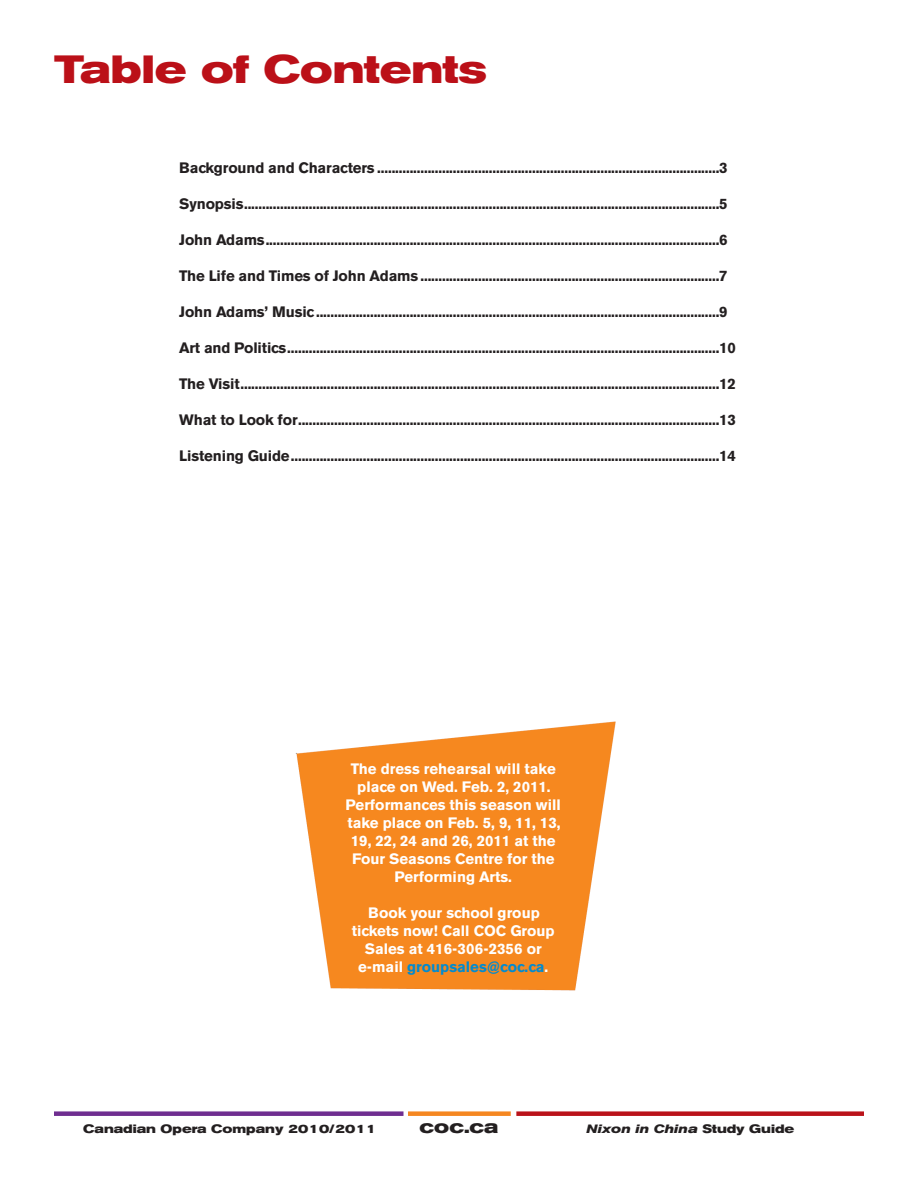
<style>
.page{position:relative;width:918px;height:1188px;background:#fff}
.page>*{position:absolute;margin:0;border:0;box-sizing:border-box;transform-origin:0 0}
.t1{font:700 expanded 39px "Akzidenz Grotesk BE";color:#bb1018}
.t2{font:700 expanded 18px "Akzidenz Grotesk BE";color:#231f20}
.t3{font:700 15px "Akzidenz Grotesk BE";letter-spacing:-.01em;color:#231f20}
.t4{font:700 15px/18px "Akzidenz Grotesk BE";color:#fff;text-align:center}
.t5{font:700 expanded 12px "Akzidenz Grotesk BE";color:#231f20}
.t6{font:italic 700 expanded 12px "Akzidenz Grotesk BE";color:#231f20}
.s1{color:#038bce}
.s2{font-style:normal}
</style>
<div class="page">
<div style="left:54px;top:1111px;width:350px;height:5px;background:#6f2e90"></div>
<div style="left:408px;top:1111px;width:103px;height:5px;background:#f58721"></div>
<div style="left:516px;top:1111px;width:348px;height:5px;background:#ba131a"></div>
<img style="left:295px;top:721px;width:321px;height:270px">
<h1 class="t1" style="left:54px;top:47px;width:435px">Table of Contents</h1>
<p class="t3" style="left:179px;top:159px;width:550px">Background and Characters ...............................................................................................3</p>
<p class="t3" style="left:179px;top:195px;width:550px">Synopsis....................................................................................................................................5</p>
<p class="t3" style="left:179px;top:231px;width:550px">John Adams..............................................................................................................................6</p>
<p class="t3" style="left:179px;top:267px;width:550px">The Life and Times of John Adams ...................................................................................7</p>
<p class="t3" style="left:179px;top:303px;width:550px">John Adams’ Music ................................................................................................................9</p>
<p class="t3" style="left:179px;top:339px;width:558px">Art and Politics........................................................................................................................10</p>
<p class="t3" style="left:179px;top:375px;width:558px">The Visit.....................................................................................................................................12</p>
<p class="t3" style="left:179px;top:411px;width:558px">What to Look for.....................................................................................................................13</p>
<p class="t3" style="left:179px;top:447px;width:558px">Listening Guide.......................................................................................................................14</p>
<p class="t4" style="left:346px;top:760px;width:217px">The dress rehearsal will take place on Wed. Feb. 2, 2011.<br>Performances this season will take place on Feb. 5, 9, 11, 13,<br>19, 22, 24 and 26, 2011 at the<br>Four Seasons Centre for the<br>Performing Arts.</p>
<p class="t4" style="left:352px;top:904px;width:204px">Book your school group tickets now! Call COC Group<br>Sales at 416-306-2356 or e-mail <span class="s1">groupsales@coc.ca</span>.</p>
<p class="t5" style="left:83px;top:1122px;width:294px">Canadian Opera Company 2010/2011</p>
<p class="t2" style="left:419px;top:1117px;width:81px">coc.ca</p>
<p class="t6" style="left:587px;top:1121px;width:209px">Nixon in China <span class="s2">Study Guide</span></p>
</div>
